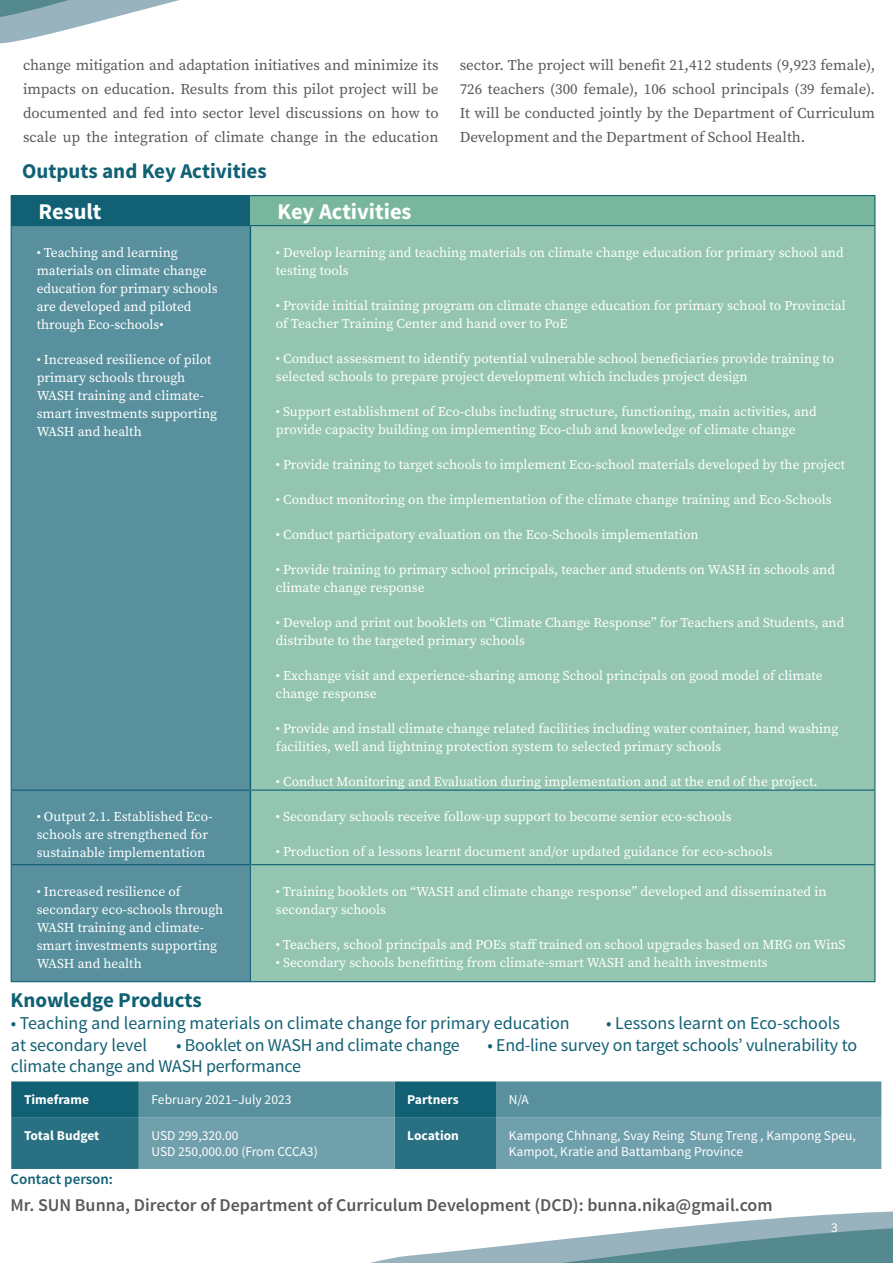
<style>
.page{position:relative;width:893px;height:1263px;background:#fff}
.page>*{position:absolute;margin:0;border:0;box-sizing:border-box;transform-origin:0 0}
.t1{font:700 22.5px "Source Sans Pro";color:#fff}
.Headline_2{font:700 21px "Source Sans Pro";color:#116074}
.t2{font:18px "Source Sans Pro";letter-spacing:-.01em;color:#116074}
.t3{font:600 18px "Source Sans Pro";color:#58595b}
.Body_Text{font:15px/24px "Source Serif Pro";color:#58595b;text-align:justify}
.t4{font:600 15px "Source Sans Pro";color:#116074}
.t5{font:13.5px/18px "Source Serif Pro";color:#fff}
.t6{font:13.5px "Source Sans Pro";color:#fff}
.t7{font:700 13.5px "Source Sans Pro";color:#fff}
</style>
<div class="page">
<svg style="left:370px;top:1081px;width:523px;height:182px"></svg>
<svg style="left:0;top:0;width:179px;height:233px"></svg>
<div style="left:11px;top:196px;width:239px;height:30px;background:#116074"></div>
<div style="left:250px;top:196px;width:625px;height:30px;background:#78b79d"></div>
<div style="left:12px;top:226px;width:238px;height:755px;background:#58909e"></div>
<div style="left:251px;top:226px;width:623px;height:755px;background:#93c5b1"></div>
<hr style="left:250px;top:791px;width:1px;height:73px;background:#116074">
<hr style="left:250px;top:226px;width:1px;height:563px;background:#116074">
<hr style="left:11px;top:791px;width:1px;height:73px;background:#116074">
<hr style="left:874px;top:791px;width:1px;height:73px;background:#116074">
<hr style="left:11px;top:226px;width:1px;height:563px;background:#116074">
<hr style="left:874px;top:226px;width:1px;height:563px;background:#116074">
<hr style="left:11px;top:789px;width:239px;height:2px;background:#116074">
<hr style="left:250px;top:789px;width:625px;height:2px;background:#116074">
<hr style="left:11px;top:195px;width:239px;height:1px;background:#116074">
<hr style="left:250px;top:195px;width:625px;height:1px;background:#116074">
<svg style="left:874px;top:196px;width:1px;height:29px"></svg>
<hr style="left:250px;top:225px;width:625px;height:1px;background:#116074">
<hr style="left:11px;top:864px;width:239px;height:1px;background:#116074">
<hr style="left:11px;top:865px;width:1px;height:116px;background:#116074">
<hr style="left:11px;top:981px;width:239px;height:1px;background:#116074">
<hr style="left:250px;top:864px;width:625px;height:1px;background:#116074">
<hr style="left:250px;top:865px;width:1px;height:116px;background:#116074">
<hr style="left:874px;top:865px;width:1px;height:116px;background:#116074">
<hr style="left:250px;top:981px;width:625px;height:1px;background:#116074">
<svg style="left:11px;top:1081px;width:870px;height:88px;background:#548d9c"></svg>
<p class="Body_Text" style="left:23px;top:53px;width:417px">change mitigation and adaptation initiatives and minimize its impacts on education. Results from this pilot project will be documented and fed into sector level discussions on how to scale up the integration of climate change in the education</p>
<p class="Body_Text" style="left:460px;top:53px;width:417px">sector. The project will benefit 21,412 students (9,923 female), 726 teachers (300 female), 106 school principals (39 female).<br>It will be conducted jointly by the Department of Curriculum Development and the Department of School Health.</p>
<p class="Headline_2" style="left:22px;top:157px;width:246px">Outputs and Key Activities</p>
<p class="t1" style="left:38px;top:197px;width:65px">Result</p>
<p class="t1" style="left:278px;top:197px;width:135px">Key Activities</p>
<p class="t5" style="left:37px;top:243px;width:183px">• Teaching and learning materials on climate change education for primary schools are developed and piloted through Eco-schools•</p>
<p class="t5" style="left:37px;top:350px;width:182px">• Increased resilience of pilot primary schools through<br>WASH training and climate&shy;smart investments supporting<br>WASH and health</p>
<p class="t5" style="left:276px;top:243px;width:569px">• Develop learning and teaching materials on climate change education for primary school and testing tools</p>
<p class="t5" style="left:276px;top:296px;width:571px">• Provide initial training program on climate change education for primary school to Provincial of Teacher Training Center and hand over to PoE</p>
<p class="t5" style="left:276px;top:349px;width:560px">• Conduct assessment to identify potential vulnerable school beneficiaries provide training to selected schools to prepare project development which includes project design</p>
<p class="t5" style="left:276px;top:402px;width:542px">• Support establishment of Eco-clubs including structure, functioning, main activities, and provide capacity building on implementing Eco-club and knowledge of climate change</p>
<p class="t5" style="left:276px;top:455px;width:571px">• Provide training to target schools to implement Eco-school materials developed by the project</p>
<p class="t5" style="left:276px;top:490px;width:557px">• Conduct monitoring on the implementation of the climate change training and Eco-Schools</p>
<p class="t5" style="left:276px;top:525px;width:424px">• Conduct participatory evaluation on the Eco-Schools implementation</p>
<p class="t5" style="left:276px;top:560px;width:561px">• Provide training to primary school principals, teacher and students on WASH in schools and climate change response</p>
<p class="t5" style="left:276px;top:613px;width:570px">• Develop and print out booklets on “Climate Change Response” for Teachers and Students, and distribute to the targeted primary schools</p>
<p class="t5" style="left:276px;top:666px;width:548px">• Exchange visit and experience-sharing among School principals on good model of climate change response</p>
<p class="t5" style="left:276px;top:719px;width:564px">• Provide and install climate change related facilities including water container, hand washing facilities, well and lightning protection system to selected primary schools</p>
<p class="t5" style="left:276px;top:772px;width:543px">• Conduct Monitoring and Evaluation during implementation and at the end of the project.</p>
<p class="t5" style="left:37px;top:808px;width:177px">• Output 2.1. Established Eco&shy;schools are strengthened for sustainable implementation</p>
<p class="t5" style="left:276px;top:808px;width:457px">• Secondary schools receive follow-up support to become senior eco-schools</p>
<p class="t5" style="left:276px;top:843px;width:498px">• Production of a lessons learnt document and/or updated guidance for eco-schools</p>
<p class="t5" style="left:37px;top:882px;width:188px">• Increased resilience of secondary eco-schools through<br>WASH training and climate&shy;smart investments supporting<br>WASH and health</p>
<p class="t5" style="left:276px;top:882px;width:552px">• Training booklets on “WASH and climate change response” developed and disseminated in secondary schools</p>
<p class="t5" style="left:276px;top:935px;width:571px">• Teachers, school principals and POEs staff trained on school upgrades based on MRG on WinS</p>
<p class="t5" style="left:276px;top:953px;width:493px">• Secondary schools benefitting from climate-smart WASH and health investments</p>
<p class="Headline_2" style="left:11px;top:987px;width:193px">Knowledge Products</p>
<p class="t2" style="left:11px;top:1012px;width:560px">• Teaching and learning materials on climate change for primary education</p>
<p class="t2" style="left:606px;top:1012px;width:235px">• Lessons learnt on Eco-schools</p>
<p class="t2" style="left:11px;top:1033px;width:138px">at secondary level</p>
<p class="t2" style="left:176px;top:1033px;width:285px">• Booklet on WASH and climate change</p>
<p class="t2" style="left:487px;top:1033px;width:371px">• End-line survey on target schools’ vulnerability to</p>
<p class="t2" style="left:11px;top:1055px;width:292px">climate change and WASH performance</p>
<p class="t7" style="left:24px;top:1091px;width:67px">Timeframe</p>
<p class="t6" style="left:152px;top:1091px;width:141px">February 2021–July 2023</p>
<p class="t7" style="left:407px;top:1091px;width:53px">Partners</p>
<p class="t6" style="left:509px;top:1091px;width:22px">N/A</p>
<p class="t7" style="left:24px;top:1127px;width:77px">Total Budget</p>
<p class="t6" style="left:152px;top:1127px;width:89px">USD 299,320.00</p>
<p class="t6" style="left:152px;top:1143px;width:168px">USD 250,000.00 (From CCCA3)</p>
<p class="t7" style="left:407px;top:1127px;width:53px">Location</p>
<p class="t6" style="left:509px;top:1127px;width:349px">Kampong Chhnang, Svay Reing Stung Treng , Kampong Speu,</p>
<p class="t6" style="left:509px;top:1143px;width:236px">Kampot, Kratie and Battambang Province</p>
<p class="t4" style="left:11px;top:1170px;width:104px">Contact person:</p>
<p class="t3" style="left:11px;top:1194px;width:763px">Mr. SUN Bunna, Director of Department of Curriculum Development (DCD): bunna.nika@gmail.com</p>
<p class="t6" style="left:831px;top:1219px;width:8px">3</p>
</div>
